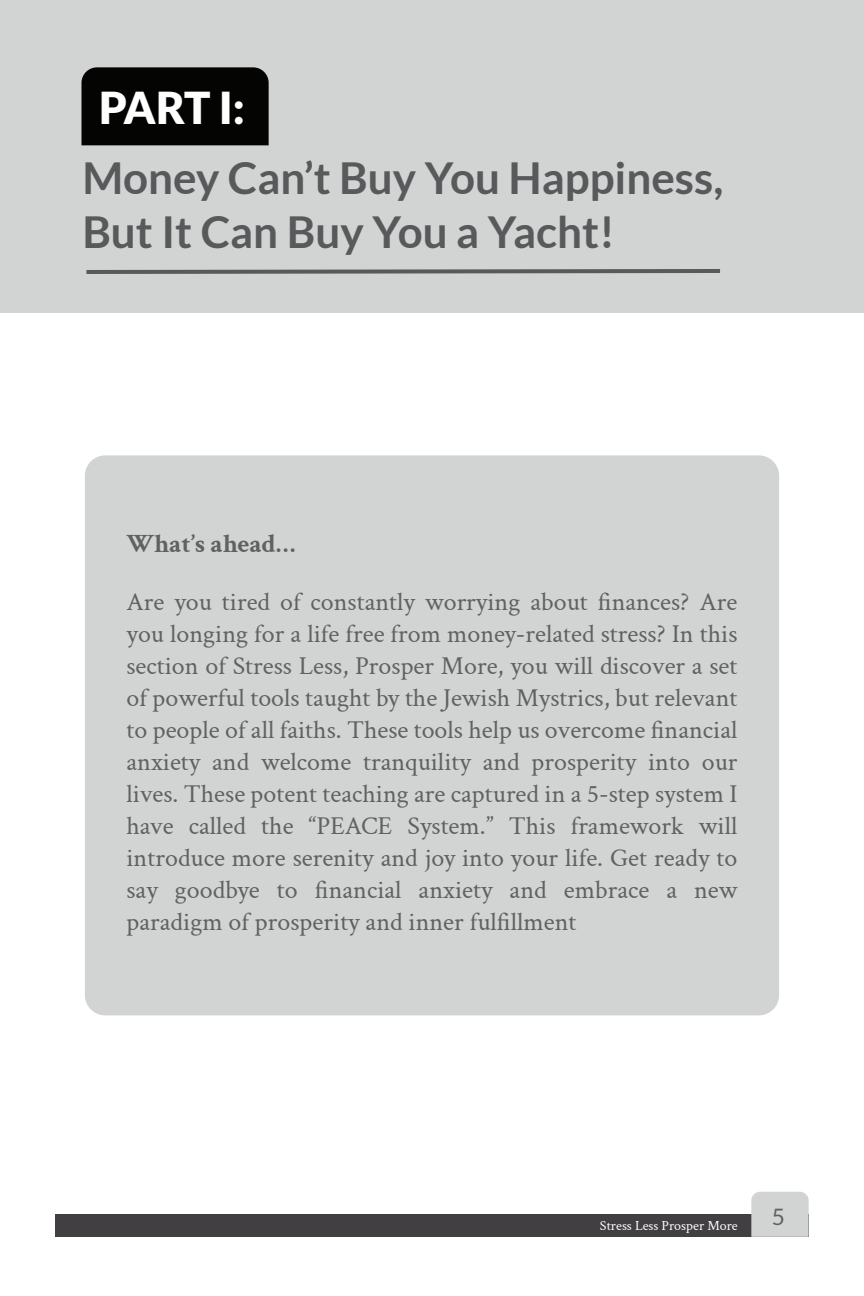
<style>
.page{position:relative;width:864px;height:1296px;background:#fff}
.page>*{position:absolute;margin:0;border:0;box-sizing:border-box;transform-origin:0 0}
.t1{font:700 44px/54px "Lato";color:#58595b}
.t2{font:900 44px "Lato";color:#fff}
.t3{font:26px/32px "Crimson Text";color:#606160;text-align:justify}
.t4{font:700 26px "Crimson Text";color:#606160}
.t5{font:22.6px "Lato";color:#606160}
.t6{font:14px "Crimson Text";color:#fff}
</style>
<div class="page">
<div style="left:0;top:0;width:864px;height:313px;background:#d2d3d3"></div>
<svg style="left:86px;top:269px;width:634px;height:5px;background:#707172"></svg>
<div style="left:85px;top:455px;width:694px;height:560px;background:#d2d3d3;border-radius:20px"></div>
<div style="left:82px;top:67px;width:187px;height:78px;background:#040503"></div>
<div style="left:55px;top:1214px;width:754px;height:23px;background:#413f41"></div>
<div style="left:751px;top:1192px;width:58px;height:45px;background:#d2d3d3"></div>
<h1 class="t2" style="left:99px;top:82px;width:147px">PART I:</h1>
<h1 class="t1" style="left:82px;top:150px;width:643px">Money Can’t Buy You Happiness,<br>But It Can Buy You a Yacht!</h1>
<p class="t4" style="left:127px;top:524px;width:171px">What’s ahead…</p>
<p class="t3" style="left:127px;top:584px;width:612px">Are you tired of constantly worrying about finances? Are you longing for a life free from money-related stress? In this section of Stress Less, Prosper More, you will discover a set of powerful tools taught by the Jewish Mystrics, but relevant to people of all faiths. These tools help us overcome financial anxiety and welcome tranquility and prosperity into our lives. These potent teaching are captured in a 5-step system I have called the “PEACE System.” This framework will introduce more serenity and joy into your life. Get ready to say goodbye to financial anxiety and embrace a new paradigm of prosperity and inner fulfillment</p>
<p class="t6" style="left:600px;top:1216px;width:139px">Stress Less Prosper More</p>
<p class="t5" style="left:772px;top:1204px;width:15px">5</p>
</div>
